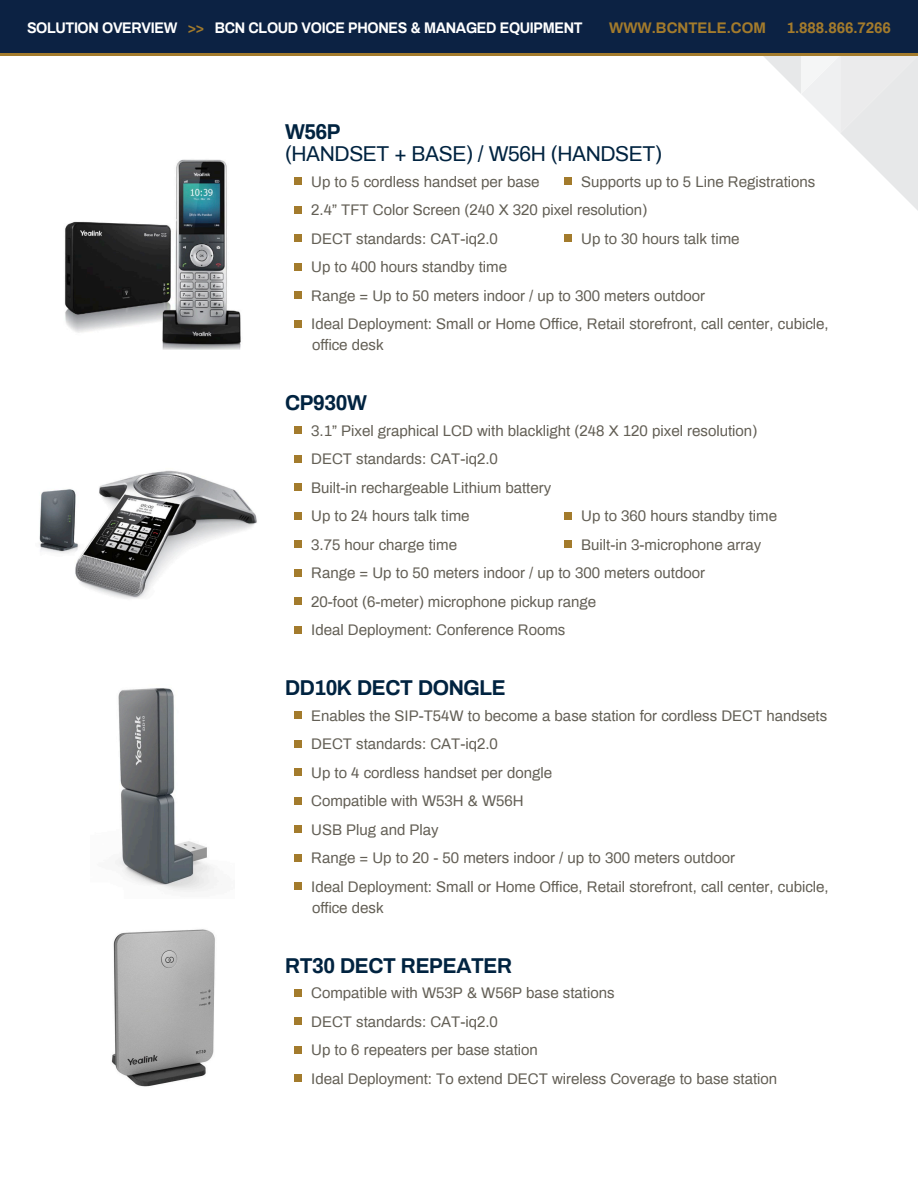
<style>
.page{position:relative;width:918px;height:1188px;background:#fff}
.page>*{position:absolute;margin:0;border:0;box-sizing:border-box;transform-origin:0 0}
.t1{font:700 21px "Archivo";letter-spacing:-.02em;color:#002340}
.t2{font:21px "Archivo";letter-spacing:-.02em;color:#002340}
.t3{font:15px/28.5px "Archivo";color:#635f55}
.t4{font:700 15px "Archivo";letter-spacing:-.025em;color:#fff;scale:.96 1}
.t5{font:700 15px "Archivo";color:#a37b2c}
.s1{color:#a37b2c}
</style>
<div class="page">
<svg style="left:763px;top:56px;width:155px;height:155px"></svg>
<div style="left:0;top:0;width:918px;height:55px;background:#0c2243"></div>
<hr style="left:0;top:54px;width:918px;height:2px;background:#a37b2c">
<img style="left:64px;top:159px;width:177px;height:190px">
<img style="left:39px;top:470px;width:218px;height:129px">
<img style="left:115px;top:688px;width:104px;height:204px">
<img style="left:111px;top:929px;width:104px;height:158px">
<p class="t4" style="left:27px;top:17px;width:580px">SOLUTION OVERVIEW <span class="s1">&gt;&gt;</span> BCN CLOUD VOICE PHONES &amp; MANAGED EQUIPMENT</p>
<p class="t5" style="left:609px;top:17px;width:158px">WWW.BCNTELE.COM</p>
<p class="t5" style="left:787px;top:17px;width:106px">1.888.866.7266</p>
<h1 class="t1" style="left:285px;top:116px;width:57px">W56P</h1>
<h1 class="t2" style="left:285px;top:139px;width:378px">(HANDSET + BASE) / W56H (HANDSET)</h1>
<p class="t3" style="left:285px;top:166px;width:532px"><sup>|</sup>Up to 5 cordless handset per base <sup>|</sup>Supports up to 5 Line Registrations <sup>|</sup>2.4” TFT Color Screen (240 X 320 pixel resolution)<br><sup>|</sup>DECT standards: CAT-iq2.0</p>
<p class="t3" style="left:555px;top:223px;width:186px"><sup>|</sup>Up to 30 hours talk time</p>
<p class="t3" style="left:285px;top:252px;width:545px"><sup>|</sup>Up to 400 hours standby time<br><sup>|</sup>Range = Up to 50 meters indoor / up to 300 meters outdoor<br><sup>|</sup>Ideal Deployment: Small or Home Office, Retail storefront, call center, cubicle,</p>
<p class="t3" style="left:312px;top:330px;width:73px">office desk</p>
<h1 class="t1" style="left:285px;top:388px;width:83px">CP930W</h1>
<p class="t3" style="left:285px;top:415px;width:474px"><sup>|</sup>3.1” Pixel graphical LCD with blacklight (248 X 120 pixel resolution) <sup>|</sup>DECT standards: CAT-iq2.0<br><sup>|</sup>Built-in rechargeable Lithium battery<br><sup>|</sup>Up to 24 hours talk time</p>
<p class="t3" style="left:555px;top:501px;width:224px"><sup>|</sup>Up to 360 hours standby time</p>
<p class="t3" style="left:285px;top:529px;width:174px"><sup>|</sup>3.75 hour charge time</p>
<p class="t3" style="left:285px;top:529px;width:478px;text-indent:270px"><sup>|</sup>Built-in 3-microphone array <sup>|</sup>Range = Up to 50 meters indoor / up to 300 meters outdoor <sup>|</sup>20-foot (6-meter) microphone pickup range<br><sup>|</sup>Ideal Deployment: Conference Rooms</p>
<h1 class="t1" style="left:285px;top:673px;width:222px">DD10K DECT DONGLE</h1>
<p class="t3" style="left:285px;top:700px;width:545px"><sup>|</sup>Enables the SIP-T54W to become a base station for cordless DECT handsets <sup>|</sup>DECT standards: CAT-iq2.0<br><sup>|</sup>Up to 4 cordless handset per dongle<br><sup>|</sup>Compatible with W53H &amp; W56H<br><sup>|</sup>USB Plug and Play<br><sup>|</sup>Range = Up to 20 - 50 meters indoor / up to 300 meters outdoor<br><sup>|</sup>Ideal Deployment: Small or Home Office, Retail storefront, call center, cubicle,</p>
<p class="t3" style="left:312px;top:892px;width:73px">office desk</p>
<h1 class="t1" style="left:285px;top:950px;width:229px">RT30 DECT REPEATER</h1>
<p class="t3" style="left:285px;top:978px;width:494px"><sup>|</sup>Compatible with W53P &amp; W56P base stations<br><sup>|</sup>DECT standards: CAT-iq2.0<br><sup>|</sup>Up to 6 repeaters per base station<br><sup>|</sup>Ideal Deployment: To extend DECT wireless Coverage to base station</p>
</div>
